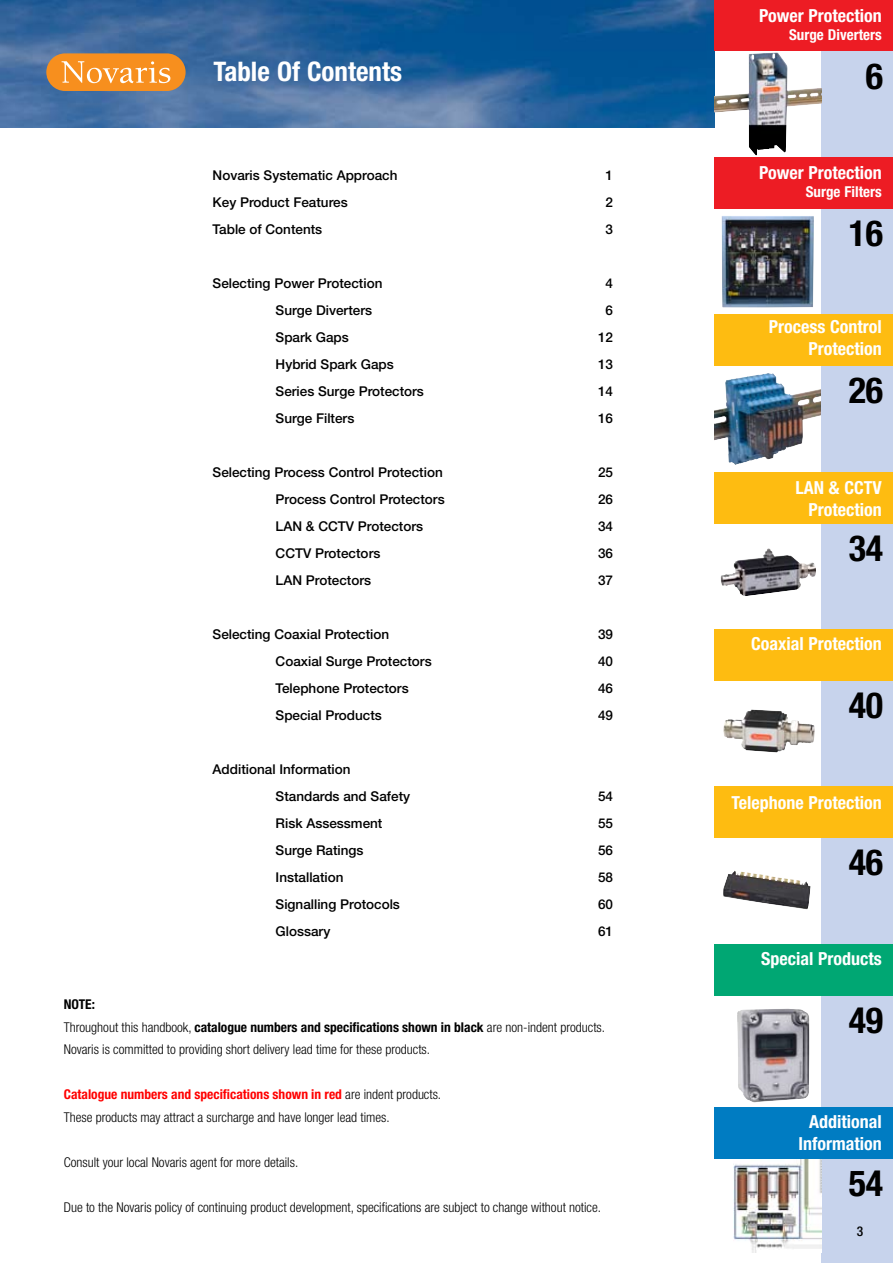
<style>
.page{position:relative;width:893px;height:1263px;background:#fff}
.page>*{position:absolute;margin:0;border:0;box-sizing:border-box;transform-origin:0 0}
.t1{font:700 condensed 36px "Helvetica Neue LT Pro";color:#000}
.t2{font:700 condensed 27px "Helvetica Neue LT Pro";color:#fff}
.t3{font:700 condensed 18px/21.6px "Helvetica Neue LT Pro";color:#fff;text-align:right}
.t4{font:700 condensed 15px "Helvetica Neue LT Pro";color:#fff}
.t5{font:500 13.5px/27px "Helvetica Neue LT Pro";color:#000}
.t6{font:300 condensed 13.5px/22.5px "Helvetica Neue LT Pro";color:#000}
.t7{font:500 condensed 13.5px "Helvetica Neue LT Pro";color:#000}
.s1{font-weight:700}
.s2{font-weight:700;color:#f00}
</style>
<div class="page">
<img style="left:0;top:0;width:714px;height:128px">
<div style="left:822px;top:51px;width:71px;height:1212px;background:#c7d3ec"></div>
<img style="left:721px;top:216px;width:93px;height:92px">
<img style="left:714px;top:373px;width:107px;height:92px">
<img style="left:720px;top:548px;width:96px;height:48px">
<img style="left:723px;top:709px;width:92px;height:43px">
<img style="left:723px;top:870px;width:88px;height:39px">
<img style="left:737px;top:1008px;width:73px;height:95px">
<img style="left:734px;top:1158px;width:87px;height:95px">
<div style="left:714px;top:0;width:179px;height:51px;background:#ed1c24"></div>
<div style="left:714px;top:157px;width:179px;height:51px;background:#ed1c24"></div>
<div style="left:714px;top:315px;width:179px;height:51px;background:#febc11"></div>
<div style="left:714px;top:472px;width:179px;height:51px;background:#febc11"></div>
<div style="left:714px;top:629px;width:179px;height:51px;background:#febc11"></div>
<div style="left:714px;top:787px;width:179px;height:51px;background:#febc11"></div>
<div style="left:714px;top:944px;width:179px;height:51px;background:#00a773"></div>
<div style="left:714px;top:1107px;width:179px;height:51px;background:#007cc2"></div>
<img style="left:714px;top:52px;width:108px;height:104px">
<svg style="left:46px;top:53px;width:140px;height:38px;background:#ea983e"></svg>
<h2 class="t2" style="left:213px;top:55px;width:190px">Table Of Contents</h2>
<p class="t5" style="left:213px;top:161px;width:186px">Novaris Systematic Approach</p>
<p class="t5" style="left:606px;top:161px;width:9px">1</p>
<p class="t5" style="left:213px;top:188px;width:137px">Key Product Features</p>
<p class="t5" style="left:606px;top:188px;width:9px">2</p>
<p class="t5" style="left:213px;top:215px;width:111px">Table of Contents</p>
<p class="t5" style="left:606px;top:215px;width:9px">3</p>
<p class="t5" style="left:213px;top:269px;width:171px">Selecting Power Protection</p>
<p class="t5" style="left:606px;top:269px;width:9px">4</p>
<p class="t5" style="left:276px;top:296px;width:98px">Surge Diverters</p>
<p class="t5" style="left:606px;top:296px;width:9px">6</p>
<p class="t5" style="left:276px;top:323px;width:75px">Spark Gaps</p>
<p class="t5" style="left:598px;top:323px;width:17px">12</p>
<p class="t5" style="left:276px;top:350px;width:120px">Hybrid Spark Gaps</p>
<p class="t5" style="left:598px;top:350px;width:17px">13</p>
<p class="t5" style="left:276px;top:377px;width:150px">Series Surge Protectors</p>
<p class="t5" style="left:598px;top:377px;width:17px">14</p>
<p class="t5" style="left:276px;top:404px;width:80px">Surge Filters</p>
<p class="t5" style="left:598px;top:404px;width:17px">16</p>
<p class="t5" style="left:213px;top:458px;width:232px">Selecting Process Control Protection</p>
<p class="t5" style="left:598px;top:458px;width:17px">25</p>
<p class="t5" style="left:276px;top:485px;width:171px">Process Control Protectors</p>
<p class="t5" style="left:598px;top:485px;width:17px">26</p>
<p class="t5" style="left:276px;top:512px;width:149px">LAN &amp; CCTV Protectors</p>
<p class="t5" style="left:598px;top:512px;width:17px">34</p>
<p class="t5" style="left:276px;top:539px;width:106px">CCTV Protectors</p>
<p class="t5" style="left:598px;top:539px;width:17px">36</p>
<p class="t5" style="left:276px;top:566px;width:97px">LAN Protectors</p>
<p class="t5" style="left:598px;top:566px;width:17px">37</p>
<p class="t5" style="left:213px;top:620px;width:178px">Selecting Coaxial Protection</p>
<p class="t5" style="left:598px;top:620px;width:17px">39</p>
<p class="t5" style="left:276px;top:647px;width:158px">Coaxial Surge Protectors</p>
<p class="t5" style="left:598px;top:647px;width:17px">40</p>
<p class="t5" style="left:276px;top:674px;width:135px">Telephone Protectors</p>
<p class="t5" style="left:598px;top:674px;width:17px">46</p>
<p class="t5" style="left:276px;top:701px;width:108px">Special Products</p>
<p class="t5" style="left:598px;top:701px;width:17px">49</p>
<p class="t5" style="left:276px;top:755px;width:136px;text-indent:-63px">Additional Information<br>Standards and Safety</p>
<p class="t5" style="left:598px;top:782px;width:17px">54</p>
<p class="t5" style="left:276px;top:809px;width:108px">Risk Assessment</p>
<p class="t5" style="left:598px;top:809px;width:17px">55</p>
<p class="t5" style="left:276px;top:836px;width:90px">Surge Ratings</p>
<p class="t5" style="left:598px;top:836px;width:17px">56</p>
<p class="t5" style="left:276px;top:863px;width:70px">Installation</p>
<p class="t5" style="left:598px;top:863px;width:17px">58</p>
<p class="t5" style="left:276px;top:890px;width:126px">Signalling Protocols</p>
<p class="t5" style="left:598px;top:890px;width:17px">60</p>
<p class="t5" style="left:276px;top:917px;width:56px">Glossary</p>
<p class="t5" style="left:598px;top:917px;width:17px">61</p>
<p class="t6" style="left:64px;top:993px;width:543px"><span class="s1">NOTE:<br></span>Throughout this handbook, <span class="s1">catalogue numbers and specifications shown in black</span> are non-indent products.<br>Novaris is committed to providing short delivery lead time for these products.</p>
<p class="t6" style="left:64px;top:1083px;width:379px"><span class="s2">Catalogue numbers and specifications shown in red</span> are indent products.<br>These products may attract a surcharge and have longer lead times.</p>
<p class="t6" style="left:64px;top:1150px;width:236px">Consult your local Novaris agent for more details.</p>
<p class="t6" style="left:64px;top:1195px;width:539px">Due to the Novaris policy of continuing product development, specifications are subject to change without notice.</p>
<h3 class="t3" style="left:759px;top:5px;width:124px">Power Protection</h3>
<p class="t4" style="left:789px;top:26px;width:94px">Surge Diverters</p>
<h1 class="t1" style="left:866px;top:54px;width:19px">6</h1>
<h3 class="t3" style="left:759px;top:161px;width:124px">Power Protection</h3>
<p class="t4" style="left:806px;top:182px;width:77px">Surge Filters</p>
<h1 class="t1" style="left:849px;top:211px;width:36px">16</h1>
<h3 class="t3" style="left:769px;top:316px;width:114px">Process Control<br>Protection</h3>
<h1 class="t1" style="left:849px;top:369px;width:36px">26</h1>
<h3 class="t3" style="left:795px;top:477px;width:88px">LAN &amp; CCTV<br>Protection</h3>
<h1 class="t1" style="left:849px;top:526px;width:36px">34</h1>
<h3 class="t3" style="left:751px;top:632px;width:132px">Coaxial Protection</h3>
<h1 class="t1" style="left:849px;top:683px;width:36px">40</h1>
<h3 class="t3" style="left:731px;top:791px;width:152px">Telephone Protection</h3>
<h1 class="t1" style="left:849px;top:841px;width:36px">46</h1>
<h3 class="t3" style="left:761px;top:947px;width:122px">Special Products</h3>
<h1 class="t1" style="left:849px;top:998px;width:36px">49</h1>
<h3 class="t3" style="left:798px;top:1110px;width:85px;text-align:center">Additional<br>Information</h3>
<h1 class="t1" style="left:849px;top:1162px;width:36px">54</h1>
<p class="t7" style="left:857px;top:1223px;width:8px">3</p>
</div>
